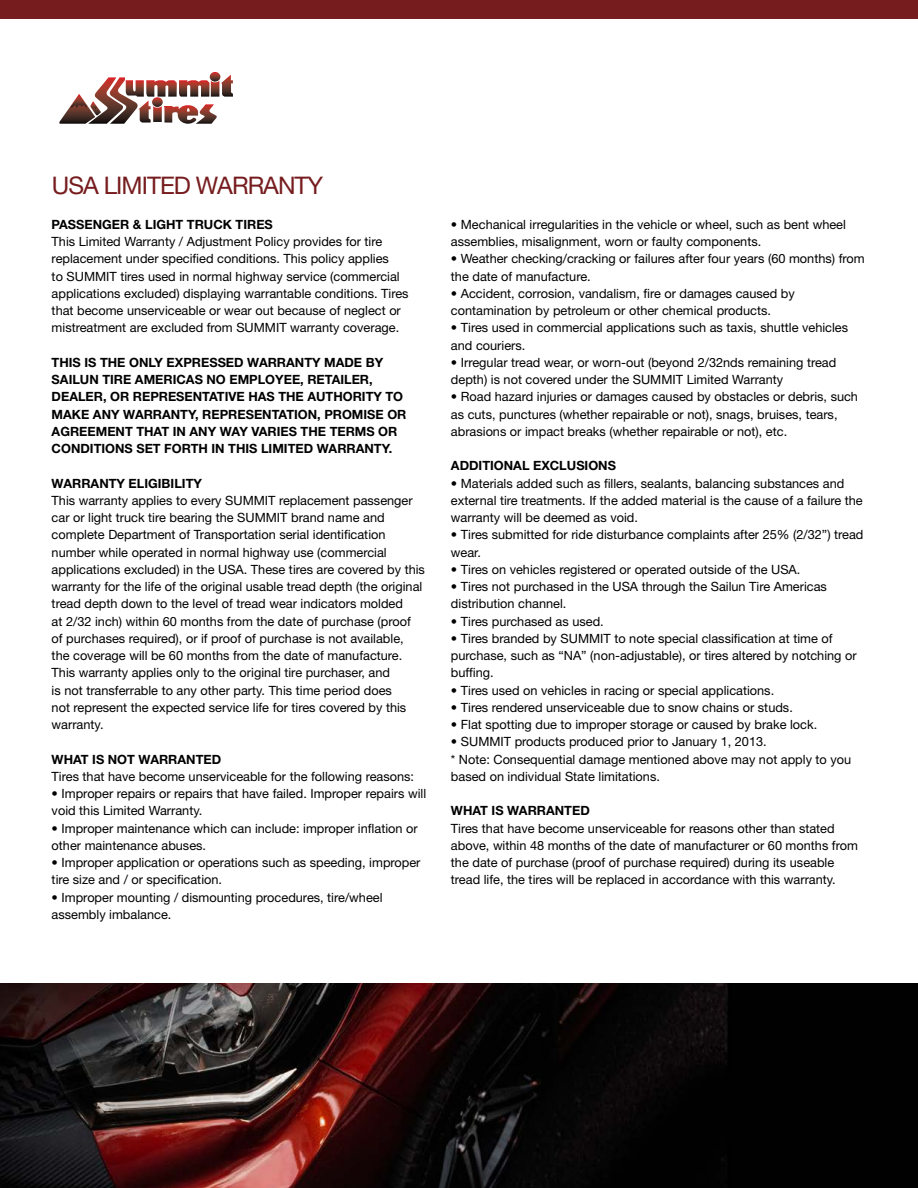
<style>
.page{position:relative;width:918px;height:1188px;background:#fff}
.page>*{position:absolute;margin:0;border:0;box-sizing:border-box;transform-origin:0 0}
.t1{font:24.3px "Helvetica Neue LT Std";letter-spacing:-.04em;color:#761c1e}
.t2{font:12.75px/17.2px "Helvetica Neue LT Std";color:#000}
.t3{font:700 12.75px "Helvetica Neue LT Std";color:#000}
</style>
<div class="page">
<img style="left:0;top:984px;width:918px;height:204px">
<div style="left:0;top:0;width:918px;height:19px;background:#761c1e"></div>
<svg style="left:59px;top:72px;width:174px;height:52px"></svg>
<h1 class="t1" style="left:52px;top:171px;width:273px">USA LIMITED WARRANTY</h1>
<p class="t3" style="left:52px;top:216px;width:223px">PASSENGER &amp; LIGHT TRUCK TIRES</p>
<p class="t2" style="left:52px;top:233px;width:359px">This Limited Warranty / Adjustment Policy provides for tire replacement under specified conditions. This policy applies<br>to SUMMIT tires used in normal highway service (commercial applications excluded) displaying warrantable conditions. Tires that become unserviceable or wear out because of neglect or mistreatment are excluded from SUMMIT warranty coverage.</p>
<p class="t3" style="left:52px;top:354px;width:9px">THIS</p>
<p class="t3" style="left:84px;top:354px;width:25px">IS THE</p>
<p class="t3" style="left:129px;top:354px;width:73px">ONLY EXPRESSE</p>
<p class="t3" style="left:234px;top:354px;width:35px">D WARRANT</p>
<p class="t3" style="left:312px;top:354px;width:73px">Y MADE BY</p>
<p class="t3" style="left:52px;top:372px;width:59px">SAILUNTIRE</p>
<p class="t3" style="left:135px;top:372px;width:30px">AMERICAS</p>
<p class="t3" style="left:207px;top:372px;width:109px">NO EMPLOYEE, RETAI</p>
<p class="t3" style="left:344px;top:372px;width:30px">LER,</p>
<p class="t3" style="left:52px;top:389px;width:116px">DEALER, OR REPRESENTATI</p>
<p class="t3" style="left:229px;top:389px;width:30px">VE HAS</p>
<p class="t3" style="left:278px;top:389px;width:10px">THE</p>
<p class="t3" style="left:307px;top:389px;width:10px">AUTH</p>
<p class="t3" style="left:343px;top:389px;width:62px">ORITY TO</p>
<p class="t3" style="left:52px;top:406px;width:22px">MAKE</p>
<p class="t3" style="left:93px;top:406px;width:52px">AN Y WARRANT</p>
<p class="t3" style="left:188px;top:406px;width:49px">Y, REPRESENTATI</p>
<p class="t3" style="left:298px;top:406px;width:73px">ON, PROMISE</p>
<p class="t3" style="left:387px;top:406px;width:19px">OR</p>
<p class="t3" style="left:52px;top:423px;width:10px">AGREE</p>
<p class="t3" style="left:96px;top:423px;width:21px">MENT</p>
<p class="t3" style="left:136px;top:423px;width:10px">THAT</p>
<p class="t3" style="left:173px;top:423px;width:95px">IN AN Y WAY VARIES</p>
<p class="t3" style="left:301px;top:423px;width:10px">THE</p>
<p class="t3" style="left:330px;top:423px;width:10px">TER</p>
<p class="t3" style="left:355px;top:423px;width:43px">MS OR</p>
<p class="t3" style="left:52px;top:441px;width:94px">CONDITIONS SET</p>
<p class="t3" style="left:164px;top:441px;width:27px">FORTH</p>
<p class="t3" style="left:212px;top:441px;width:25px">IN THIS</p>
<p class="t3" style="left:261px;top:441px;width:78px">LIMITED WARRANT</p>
<p class="t3" style="left:382px;top:441px;width:12px">Y.</p>
<p class="t3" style="left:52px;top:475px;width:152px">WARRANTY ELIGIBILITY</p>
<p class="t2" style="left:52px;top:491px;width:375px">This warranty applies to every SUMMIT replacement passenger car or light truck tire bearing the SUMMIT brand name and complete Department of Transportation serial identification number while operated in normal highway use (commercial applications excluded) in the USA. These tires are covered by this warranty for the life of the original usable tread depth (the original tread depth down to the level of tread wear indicators molded<br>at 2/32 inch) within 60 months from the date of purchase (proof of purchases required), or if proof of purchase is not available,<br>the coverage will be 60 months from the date of manufacture.<br>This warranty applies only to the original tire purchaser, and<br>is not transferrable to any other party. This time period does<br>not represent the expected service life for tires covered by this warranty.</p>
<p class="t3" style="left:52px;top:751px;width:170px">WHAT IS NOT WARRANTED</p>
<p class="t2" style="left:52px;top:768px;width:364px">Tires that have become unserviceable for the following reasons:</p>
<p class="t2" style="left:52px;top:785px;width:376px">• Improper repairs or repairs that have failed. Improper repairs will void this Limited Warranty.</p>
<p class="t2" style="left:52px;top:819px;width:368px">• Improper maintenance which can include: improper inflation or other maintenance abuses.</p>
<p class="t2" style="left:52px;top:854px;width:370px">• Improper application or operations such as speeding, improper tire size and / or specification.</p>
<p class="t2" style="left:52px;top:888px;width:332px">• Improper mounting / dismounting procedures, tire/wheel assembly imbalance.</p>
<p class="t2" style="left:451px;top:216px;width:397px">• Mechanical irregularities in the vehicle or wheel, such as bent wheel assemblies, misalignment, worn or faulty components.</p>
<p class="t2" style="left:451px;top:250px;width:415px">• Weather checking/cracking or failures after four years (60 months) from the date of manufacture.</p>
<p class="t2" style="left:451px;top:285px;width:345px">• Accident, corrosion, vandalism, fire or damages caused by contamination by petroleum or other chemical products.</p>
<p class="t2" style="left:451px;top:319px;width:399px">• Tires used in commercial applications such as taxis, shuttle vehicles and couriers.</p>
<p class="t2" style="left:451px;top:354px;width:387px">• Irregular tread wear, or worn-out (beyond 2/32nds remaining tread depth) is not covered under the SUMMIT Limited Warranty</p>
<p class="t2" style="left:451px;top:388px;width:409px">• Road hazard injuries or damages caused by obstacles or debris, such as cuts, punctures (whether repairable or not), snags, bruises, tears, abrasions or impact breaks (whether repairable or not), etc.</p>
<p class="t3" style="left:451px;top:458px;width:11px">ADD</p>
<p class="t3" style="left:479px;top:458px;width:139px">ITIONAL EXCLUSIONS</p>
<p class="t2" style="left:451px;top:474px;width:413px">• Materials added such as fillers, sealants, balancing substances and external tire treatments. If the added material is the cause of a failure the warranty will be deemed as void.</p>
<p class="t2" style="left:451px;top:526px;width:414px">• Tires submitted for ride disturbance complaints after 25% (2/32”) tread wear.</p>
<p class="t2" style="left:451px;top:561px;width:351px">• Tires on vehicles registered or operated outside of the USA.</p>
<p class="t2" style="left:451px;top:578px;width:377px">• Tires not purchased in the USA through the Sailun Tire Americas distribution channel.</p>
<p class="t2" style="left:451px;top:612px;width:154px">• Tires purchased as used.</p>
<p class="t2" style="left:451px;top:630px;width:407px">• Tires branded by SUMMIT to note special classification at time of purchase, such as “NA” (non-adjustable), or tires altered by notching or buffing.</p>
<p class="t2" style="left:451px;top:681px;width:325px">• Tires used on vehicles in racing or special applications.</p>
<p class="t2" style="left:451px;top:699px;width:343px">• Tires rendered unserviceable due to snow chains or studs.</p>
<p class="t2" style="left:451px;top:716px;width:368px">• Flat spotting due to improper storage or caused by brake lock.</p>
<p class="t2" style="left:451px;top:733px;width:402px">• SUMMIT products produced prior to January 1, 2013.<br>* Note: Consequential damage mentioned above may not apply to you based on individual State limitations.</p>
<p class="t3" style="left:451px;top:803px;width:139px">WHAT IS WARRANTED</p>
<p class="t2" style="left:451px;top:819px;width:408px">Tires that have become unserviceable for reasons other than stated above, within 48 months of the date of manufacturer or 60 months from the date of purchase (proof of purchase required) during its useable tread life, the tires will be replaced in accordance with this warranty.</p>
</div>
